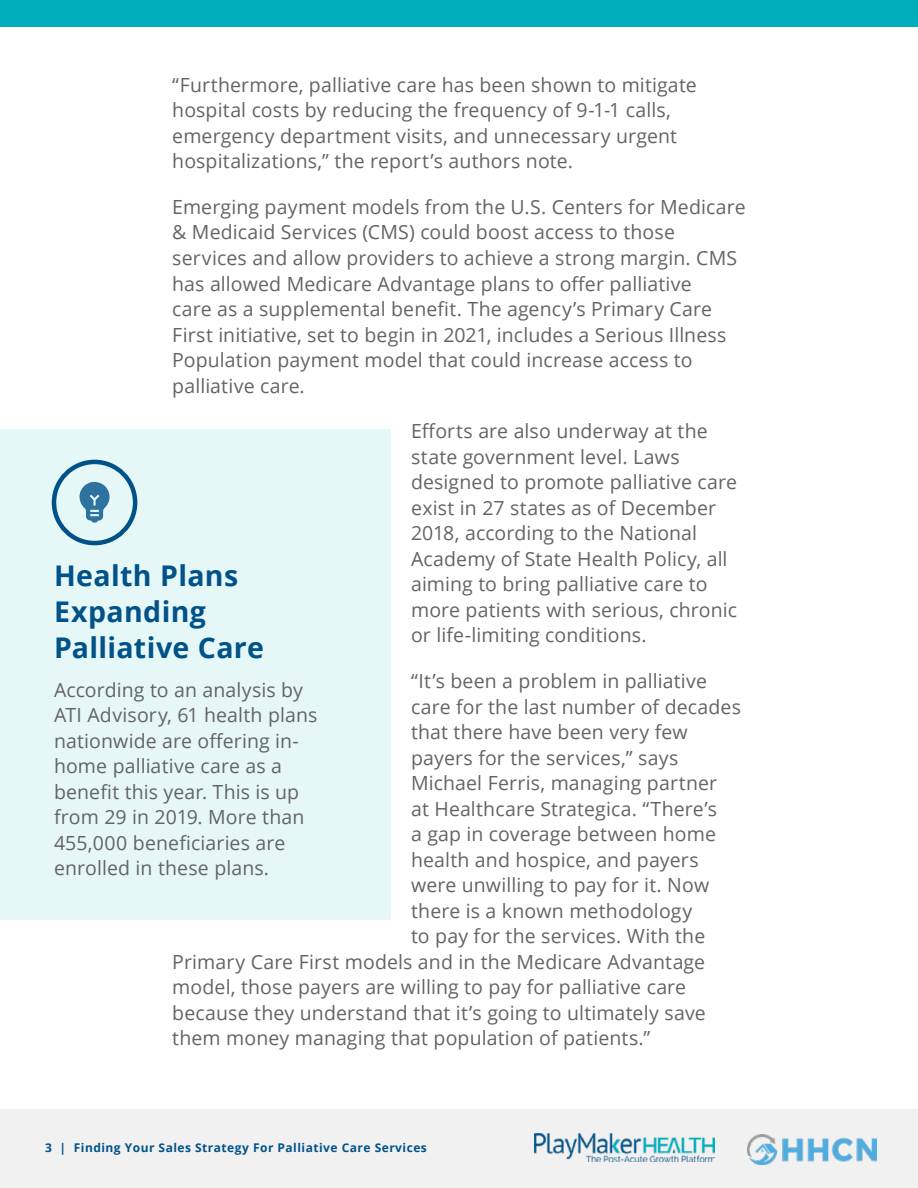
<style>
.page{position:relative;width:918px;height:1188px;background:#fff}
.page>*{position:absolute;margin:0;border:0;box-sizing:border-box;transform-origin:0 0}
.t1{font:700 28.5px/36px "Open Sans";letter-spacing:.015em;color:#005289}
.t2{font:19.5px/25.5px "Open Sans";letter-spacing:.005em;color:#646464}
.t3{font:700 12px "Open Sans";letter-spacing:.04em;color:#005289}
</style>
<div class="page">
<div style="left:0;top:1109px;width:918px;height:79px;background:#f1f1f1"></div>
<img style="left:747px;top:1135px;width:130px;height:30px">
<img style="left:534px;top:1134px;width:181px;height:28px">
<div style="left:0;top:430px;width:391px;height:490px;background:#e6f7f8"></div>
<div style="left:52px;top:460px;width:85px;height:85px;border:4px solid #005289;border-radius:50%"></div>
<svg style="left:79px;top:482px;width:31px;height:41px"></svg>
<div style="left:0;top:0;width:918px;height:27px;background:#00adbb"></div>
<p class="t2" style="left:172px;top:71px;width:526px">“Furthermore, palliative care has been shown to mitigate hospital costs by reducing the frequency of 9-1-1 calls, emergency department visits, and unnecessary urgent hospitalizations,” the report’s authors note.</p>
<p class="t2" style="left:172px;top:194px;width:575px">Emerging payment models from the U.S. Centers for Medicare &amp; Medicaid Services (CMS) could boost access to those services and allow providers to achieve a strong margin. CMS has allowed Medicare Advantage plans to offer palliative<br>care as a supplemental benefit. The agency’s Primary Care First initiative, set to begin in 2021, includes a Serious Illness Population payment model that could increase access to palliative care.</p>
<p class="t2" style="left:411px;top:418px;width:328px">Efforts are also underway at the state government level. Laws designed to promote palliative care exist in 27 states as of December 2018, according to the National Academy of State Health Policy, all aiming to bring palliative care to more patients with serious, chronic or life-limiting conditions.</p>
<p class="t2" style="left:411px;top:668px;width:298px">“It’s been a problem in palliative</p>
<p class="t2" style="left:411px;top:693px;width:331px">care for the last number of decades</p>
<p class="t2" style="left:411px;top:719px;width:278px">that there have been very few</p>
<p class="t2" style="left:411px;top:744px;width:269px">payers for the services,” says</p>
<p class="t2" style="left:411px;top:770px;width:308px">Michael Ferris, managing partner</p>
<p class="t2" style="left:411px;top:795px;width:307px">at Healthcare Strategica. “There’s</p>
<p class="t2" style="left:411px;top:821px;width:306px">a gap in coverage between home</p>
<p class="t2" style="left:411px;top:846px;width:289px">health and hospice, and payers</p>
<p class="t2" style="left:411px;top:872px;width:300px">were unwilling to pay for it. Now</p>
<p class="t2" style="left:411px;top:897px;width:283px">there is a known methodology</p>
<p class="t2" style="left:411px;top:923px;width:296px">to pay for the services. With the</p>
<p class="t2" style="left:172px;top:948px;width:534px">Primary Care First models and in the Medicare Advantage</p>
<p class="t2" style="left:172px;top:974px;width:515px">model, those payers are willing to pay for palliative care</p>
<p class="t2" style="left:172px;top:999px;width:535px">because they understand that it’s going to ultimately save</p>
<p class="t2" style="left:172px;top:1025px;width:480px">them money managing that population of patients.”</p>
<h1 class="t1" style="left:54px;top:557px;width:212px">Health Plans<br>Expanding<br>Palliative Care</h1>
<p class="t2" style="left:54px;top:676px;width:265px">According to an analysis by<br>ATI Advisory, 61 health plans nationwide are offering in&shy;home palliative care as a benefit this year. This is up from 29 in 2019. More than<br>455,000 beneficiaries are enrolled in these plans.</p>
<p class="t3" style="left:45px;top:1139px;width:383px">3 | Finding Your Sales Strategy For Palliative Care Services</p>
</div>
